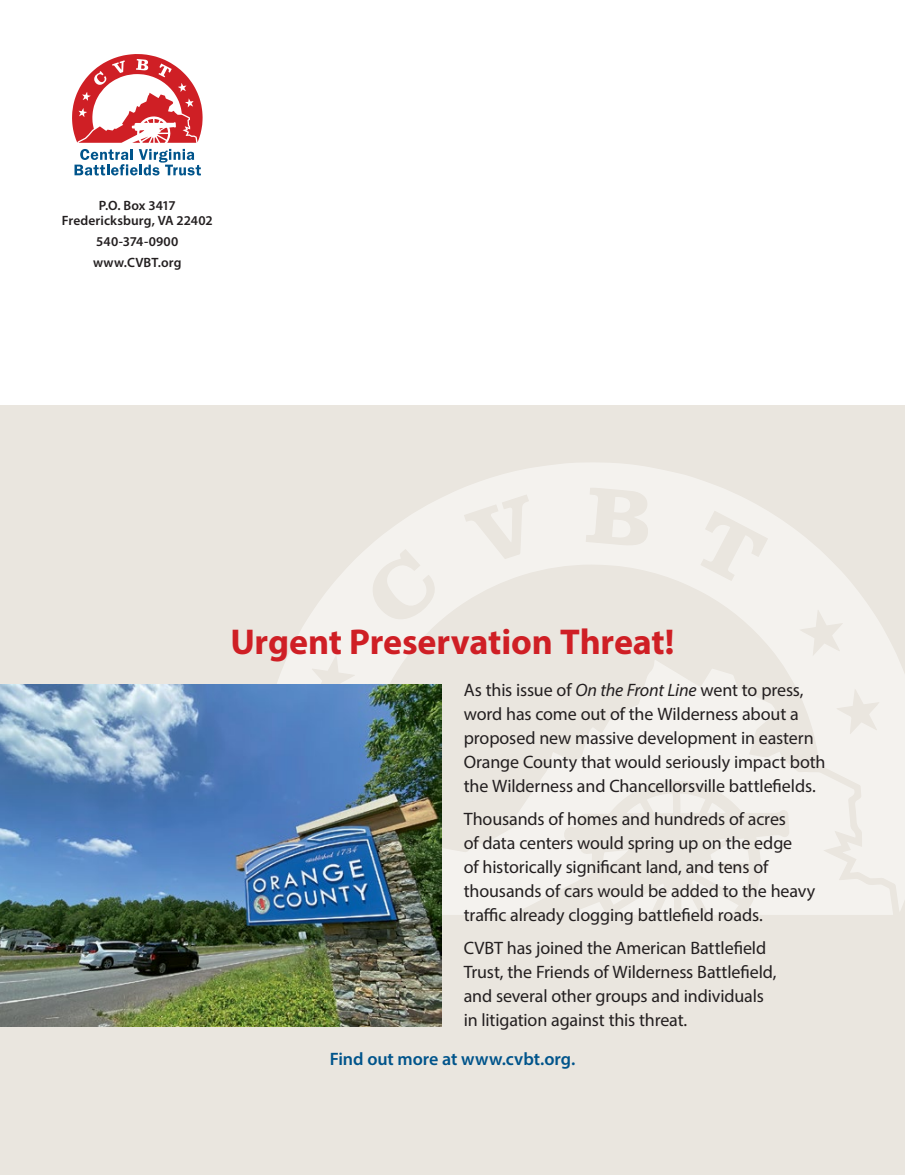
<style>
.page{position:relative;width:905px;height:1175px;background:#fff}
.page>*{position:absolute;margin:0;border:0;box-sizing:border-box;transform-origin:0 0}
.t1{font:700 36px "Myriad Pro";letter-spacing:-.005em;color:#cf1f25}
.t2{font:18px/24px "Myriad Pro";letter-spacing:-.01em;color:#231f20}
.t3{font:600 18px "Myriad Pro";letter-spacing:-.005em;color:#00548b}
.t4{font:600 13.5px/15px "Myriad Pro";letter-spacing:.005em;color:#231f20;text-align:center}
.s1{font-style:italic}
</style>
<div class="page">
<svg style="left:72px;top:54px;width:130px;height:89px"></svg>
<svg style="left:74px;top:149px;width:127px;height:26px"></svg>
<div style="left:0;top:405px;width:904px;height:769px;background:#eae6df"></div>
<svg style="left:277px;top:463px;width:627px;height:450px"></svg>
<img style="left:0;top:684px;width:441px;height:342px">
<p class="t4" style="left:62px;top:198px;width:152px">P.O. Box 3417<br>Fredericksburg, VA 22402</p>
<p class="t4" style="left:93px;top:231px;width:90px;line-height:21px;text-align:left">540-374-0900 www.CVBT.org</p>
<h1 class="t1" style="left:230px;top:618px;width:445px">Urgent Preservation Threat!</h1>
<p class="t2" style="left:464px;top:678px;width:363px">As this issue of <span class="s1">On the Front Line</span> went to press, word has come out of the Wilderness about a proposed new massive development in eastern Orange County that would seriously impact both the Wilderness and Chancellorsville battlefields.</p>
<p class="t2" style="left:464px;top:807px;width:353px">Thousands of homes and hundreds of acres<br>of data centers would spring up on the edge<br>of historically significant land, and tens of thousands of cars would be added to the heavy traffic already clogging battlefield roads.</p>
<p class="t2" style="left:464px;top:936px;width:314px">CVBT has joined the American Battlefield Trust, the Friends of Wilderness Battlefield, and several other groups and individuals in litigation against this threat.</p>
<p class="t3" style="left:329px;top:1047px;width:247px">Find out more at www.cvbt.org.</p>
</div>
